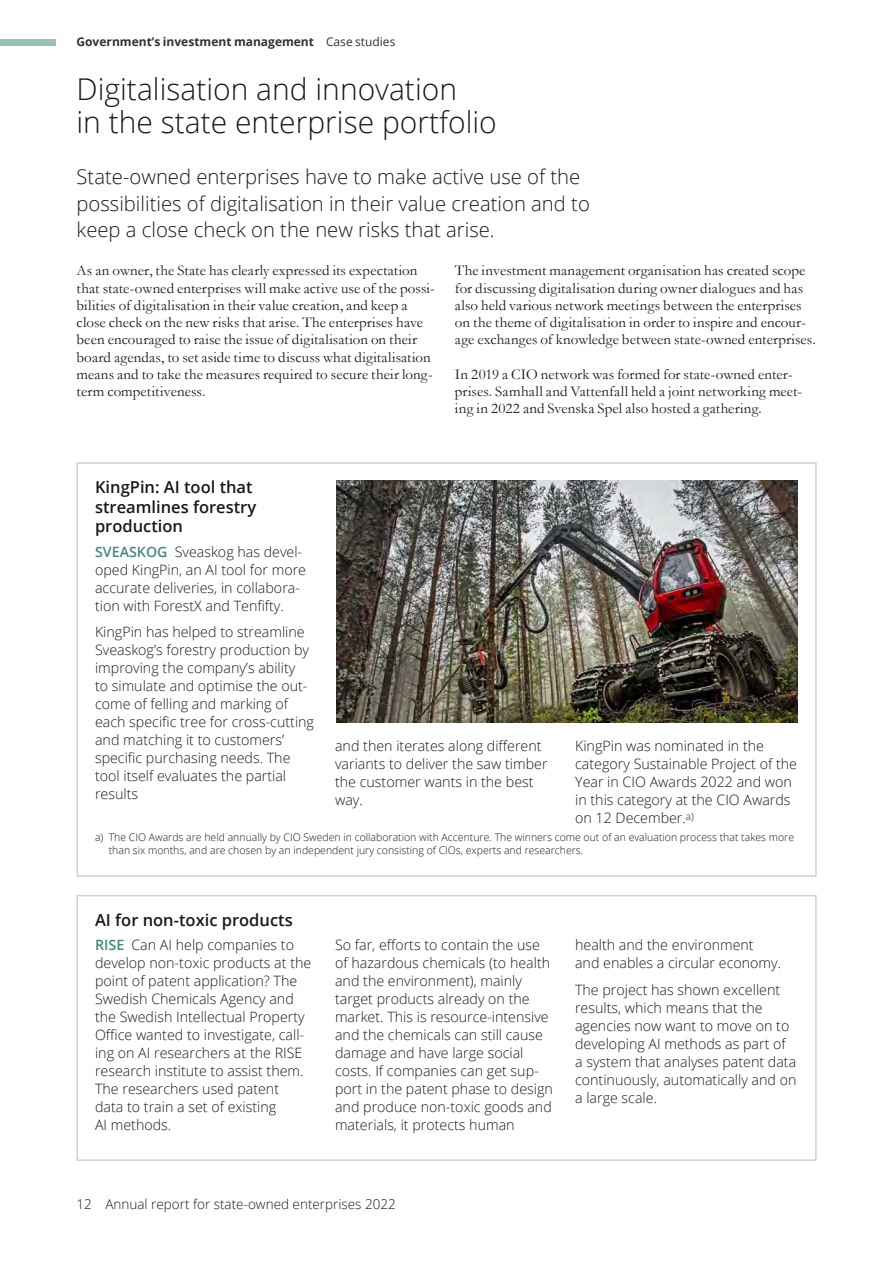
<style>
.page{position:relative;width:893px;height:1263px;background:#fff}
.page>*{position:absolute;margin:0;border:0;box-sizing:border-box;transform-origin:0 0}
.Kapitelrubrik_H3{font:300 30px/33px "Open Sans";color:#1b1917}
.Ingress_P{font:300 20.25px/26.2px "Open Sans";color:#1b1917}
.Case_Rubrik_H4{font:600 16.5px/19.5px "Open Sans";color:#1b1917}
.Brödtext_P{font:15px/17.2px "Garamond";letter-spacing:.005em;color:#1b1917}
.Case_Bröd_P{font:300 14.25px/18px "Open Sans";color:#1b1917}
.t1{font:300 13.5px "Open Sans";color:#1b1917}
.t2{font:700 12px "Open Sans";color:#33302e}
.Case_Bröd_P-2{font:300 10.5px/12.8px "Open Sans";color:#1b1917}
.s1{font-weight:400}
.s2{font-weight:600;color:#43887f}
</style>
<div class="page">
<div style="left:0;top:39px;width:55px;height:7px;background:#99c1b8"></div>
<div style="left:77px;top:462px;width:740px;height:415px;border:2px solid #d5d0cb"></div>
<div style="left:77px;top:895px;width:740px;height:266px;border:2px solid #d5d0cb"></div>
<img style="left:336px;top:480px;width:461px;height:242px">
<p class="t2" style="left:77px;top:33px;width:320px">Government’s investment management <span class="s1">Case studies</span></p>
<h3 class="Kapitelrubrik_H3" style="left:77px;top:71px;width:422px">Digitalisation and innovation<br>in the state enterprise portfolio</h3>
<p class="Ingress_P" style="left:77px;top:163px;width:515px">State-owned enterprises have to make active use of the possibilities of digitalisation in their value creation and to keep a close check on the new risks that arise.</p>
<p class="Brödtext_P" style="left:77px;top:262px;width:360px">As an owner, the State has clearly expressed its expectation that state-owned enterprises will make active use of the possi&shy;bilities of digitalisation in their value creation, and keep a close check on the new risks that arise. The enterprises have been encouraged to raise the issue of digitalisation on their board agendas, to set aside time to discuss what digitalisation means and to take the measures required to secure their long&shy;term competitiveness.</p>
<p class="Brödtext_P" style="left:455px;top:262px;width:362px">The investment management organisation has created scope for discussing digitalisation during owner dialogues and has also held various network meetings between the enterprises on the theme of digitalisation in order to inspire and encour&shy;age exchanges of knowledge between state-owned enterprises.</p>
<p class="Brödtext_P" style="left:455px;top:365px;width:349px">In 2019 a CIO network was formed for state-owned enter&shy;prises. Samhall and Vattenfall held a joint networking meet&shy;ing in 2022 and Svenska Spel also hosted a gathering.</p>
<h4 class="Case_Rubrik_H4" style="left:95px;top:477px;width:163px">KingPin: AI tool that streamlines forestry production</h4>
<p class="Case_Bröd_P" style="left:95px;top:542px;width:213px"><span class="s2">SVEASKOG</span> Sveaskog has devel&shy;oped KingPin, an AI tool for more accurate deliveries, in collabora&shy;tion with ForestX and Tenfifty.</p>
<p class="Case_Bröd_P" style="left:95px;top:623px;width:221px">KingPin has helped to streamline<br>Sveaskog’s forestry production by improving the company’s ability<br>to simulate and optimise the out&shy;come of felling and marking of each specific tree for cross-cutting and matching it to customers’ specific purchasing needs. The tool itself evaluates the partial results</p>
<p class="Case_Bröd_P-2" style="left:109px;top:831px;width:687px;text-indent:-14px">a) The CIO Awards are held annually by CIO Sweden in collaboration with Accenture. The winners come out of an evaluation process that takes more than six months, and are chosen by an independent jury consisting of CIOs, experts and researchers.</p>
<p class="Case_Bröd_P" style="left:335px;top:737px;width:214px">and then iterates along different variants to deliver the saw timber the customer wants in the best way.</p>
<p class="Case_Bröd_P" style="left:575px;top:737px;width:223px">KingPin was nominated in the category Sustainable Project of the<br>Year in CIO Awards 2022 and won in this category at the CIO Awards on 12 December.<sup>a)</sup></p>
<h4 class="Case_Rubrik_H4" style="left:95px;top:910px;width:199px">AI for non-toxic products</h4>
<p class="Case_Bröd_P" style="left:95px;top:936px;width:218px"><span class="s2">RISE</span> Can AI help companies to develop non-toxic products at the point of patent application? The<br>Swedish Chemicals Agency and the Swedish Intellectual Property<br>Office wanted to investigate, call&shy;ing on AI researchers at the RISE research institute to assist them.<br>The researchers used patent<br>data to train a set of existing<br>AI methods.</p>
<p class="Case_Bröd_P" style="left:335px;top:936px;width:219px">So far, efforts to contain the use of hazardous chemicals (to health and the environment), mainly target products already on the market. This is resource-intensive and the chemicals can still cause damage and have large social costs. If companies can get sup&shy;port in the patent phase to design and produce non-toxic goods and materials, it protects human</p>
<p class="Case_Bröd_P" style="left:575px;top:936px;width:208px">health and the environment and enables a circular economy.</p>
<p class="Case_Bröd_P" style="left:575px;top:980px;width:223px">The project has shown excellent results, which means that the agencies now want to move on to developing AI methods as part of a system that analyses patent data continuously, automatically and on a large scale.</p>
<p class="t1" style="left:77px;top:1194px;width:321px">12 Annual report for state-owned enterprises 2022</p>
</div>
